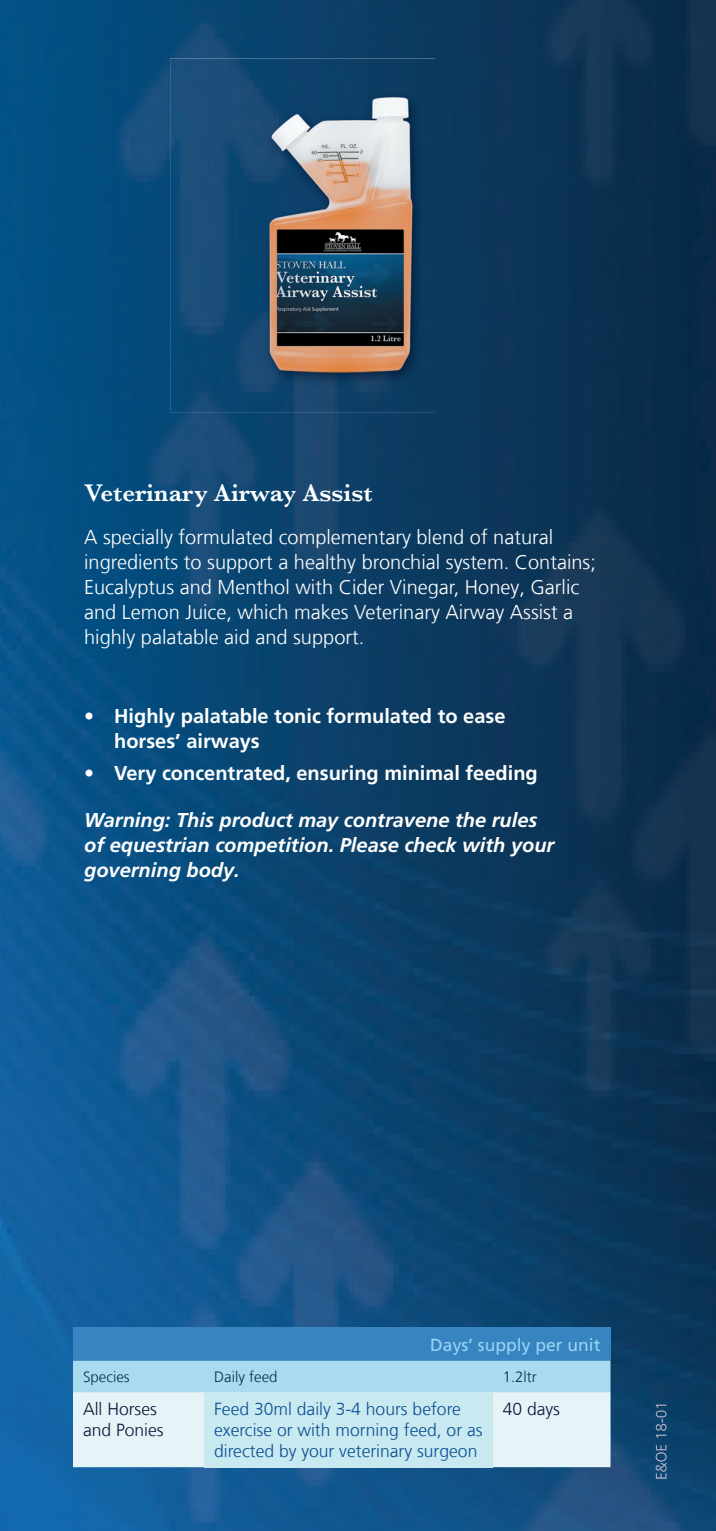
<style>
.page{position:relative;width:716px;height:1531px;background:#fff}
.page>*{position:absolute;margin:0;border:0;box-sizing:border-box;transform-origin:0 0}
.t1{font:600 25px "Baskerville";color:#fff}
.t2{font:300 20px/25px "Frutiger LT Com";color:#fff}
.t3{font:italic 700 20px/25px "Frutiger LT Com";color:#fff}
.t4{font:700 20px/25px "Frutiger LT Com";color:#fff}
.t5{font:300 17.5px/21px "Frutiger LT Com";color:#0b4e95}
.t6{font:300 17.5px/21px "Frutiger LT Com";color:#0d173e}
.t7{font:17.5px "Frutiger LT Com";color:#98d4f4}
.t8{font:300 15px "Frutiger LT Com";color:#003449}
</style>
<div class="page">
<img style="left:0;top:0;width:716px;height:1531px">
<img style="left:655px;top:1404px;width:11px;height:74px">
<img style="left:170px;top:58px;width:354px;height:355px">
<img style="left:262px;top:91px;width:164px;height:296px">
<div style="left:73px;top:1327px;width:537px;height:34px;background:#3784c1"></div>
<svg style="left:73px;top:1361px;width:537px;height:106px;background:#c8e8f3"></svg>
<div style="left:204px;top:1392px;width:289px;height:75px;background:#c8e9ef"></div>
<p class="t1" style="left:84px;top:475px;width:290px">Veterinary Airway Assist</p>
<p class="t2" style="left:84px;top:524px;width:513px">A specially formulated complementary blend of natural ingredients to support a healthy bronchial system. Contains; Eucalyptus and Menthol with Cider Vinegar, Honey, Garlic and Lemon Juice, which makes Veterinary Airway Assist a highly palatable aid and support.</p>
<p class="t4" style="left:114px;top:703px;width:393px;text-indent:-30px">• Highly palatable tonic formulated to ease horses’ airways</p>
<p class="t4" style="left:84px;top:760px;width:455px">• Very concentrated, ensuring minimal feeding</p>
<p class="t3" style="left:84px;top:807px;width:472px">Warning: This product may contravene the rules of equestrian competition. Please check with your governing body.</p>
<p class="t7" style="left:430px;top:1334px;width:172px">Days’ supply per unit</p>
<p class="t8" style="left:83px;top:1367px;width:48px">Species</p>
<p class="t8" style="left:214px;top:1367px;width:65px">Daily feed</p>
<p class="t8" style="left:503px;top:1367px;width:36px">1.2ltr</p>
<p class="t6" style="left:83px;top:1398px;width:82px">All Horses and Ponies</p>
<p class="t5" style="left:214px;top:1398px;width:270px">Feed 30ml daily 3-4 hours before exercise or with morning feed, or as directed by your veterinary surgeon</p>
<p class="t6" style="left:503px;top:1398px;width:59px">40 days</p>
</div>
